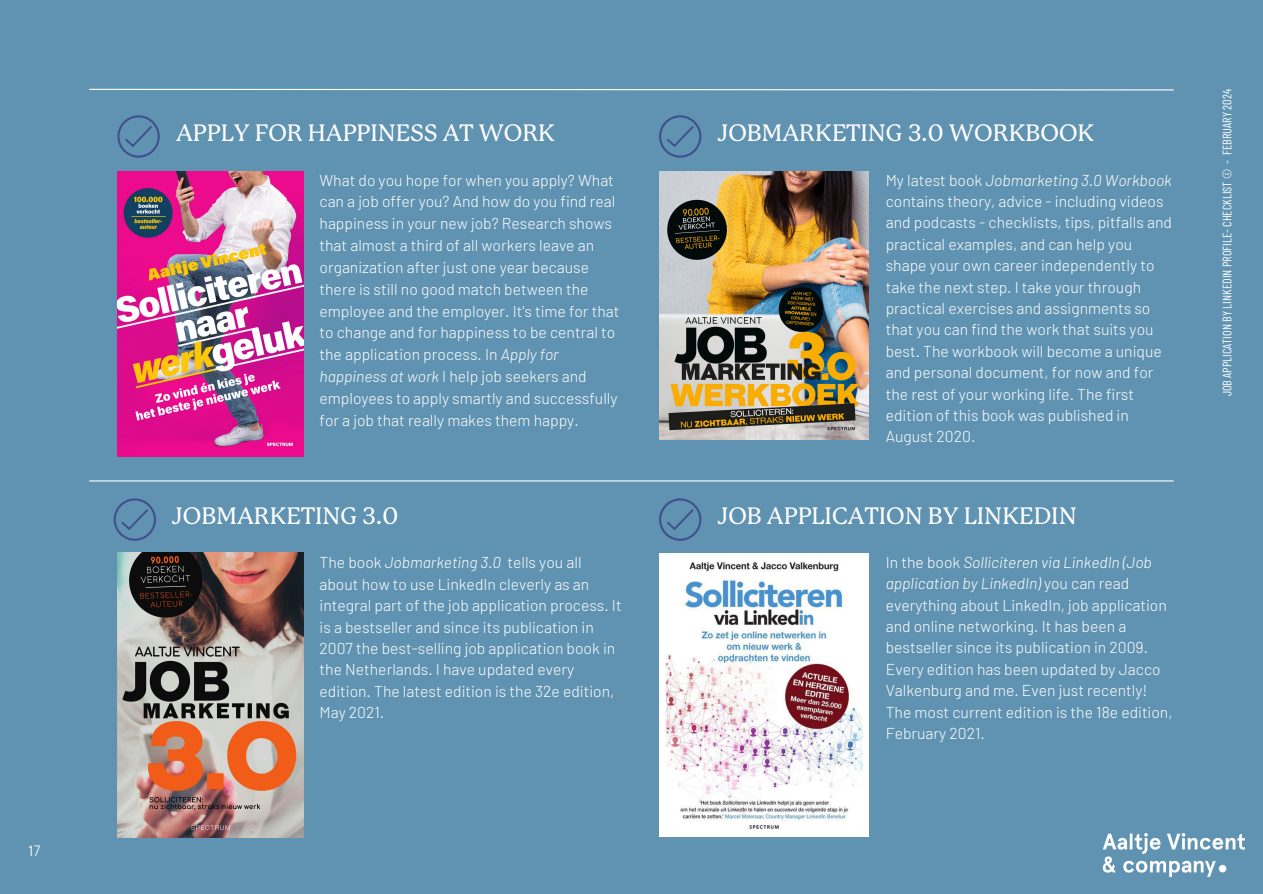
<style>
.page{position:relative;width:1263px;height:894px;background:#fff}
.page>*{position:absolute;margin:0;border:0;box-sizing:border-box;transform-origin:0 0}
.t1{font:500 23.25px "P22 Mackinac";color:#fff}
.t2{font:300 15.75px/21.3px "Barlow";color:#fff}
.t3{font:300 15px "Apercu";color:#fff}
.t4{font:12.3px "Barlow Condensed";color:#fff}
.s1{font-style:italic}
</style>
<div class="page">
<div style="left:0;top:0;width:1263px;height:893px;background:#6093b1"></div>
<svg style="left:89px;top:88px;width:1085px;height:3px"></svg>
<hr style="left:89px;top:480px;width:1085px;height:1px;background:#fff">
<svg style="left:117px;top:115px;width:43px;height:43px"></svg>
<svg style="left:659px;top:115px;width:42px;height:43px"></svg>
<svg style="left:659px;top:498px;width:42px;height:42px"></svg>
<svg style="left:114px;top:498px;width:42px;height:42px"></svg>
<img style="left:117px;top:171px;width:186px;height:285px">
<img style="left:659px;top:171px;width:209px;height:268px">
<img style="left:117px;top:552px;width:186px;height:285px">
<img style="left:659px;top:553px;width:209px;height:283px">
<img style="left:1102px;top:833px;width:143px;height:44px">
<p class="t3" style="left:28px;top:841px;width:14px">17</p>
<h1 class="t1" style="left:176px;top:122px;width:380px">APPLY FOR HAPPINESS AT WORK</h1>
<p class="t2" style="left:320px;top:168px;width:301px;line-height:21.9px">What do you hope for when you apply? What can a job offer you? And how do you find real happiness in your new job? Research shows that almost a third of all workers leave an organization after just one year because there is still no good match between the employee and the employer. It's time for that to change and for happiness to be central to the application process. In <span class="s1">Apply for happiness at work</span> I help job seekers and employees to apply smartly and successfully for a job that really makes them happy.</p>
<h1 class="t1" style="left:718px;top:122px;width:378px">JOBMARKETING 3.0 WORKBOOK</h1>
<p class="t2" style="left:886px;top:168px;width:288px">My latest book <span class="s1">Jobmarketing 3.0 Workbook </span>contains theory, advice - including videos and podcasts - checklists, tips, pitfalls and practical examples, and can help you shape your own career independently to take the next step. I take your through practical exercises and assignments so that you can find the work that suits you best. The workbook will become a unique and personal document, for now and for the rest of your working life. The first edition of this book was published in August 2020.</p>
<p class="t4" style="left:1219px;top:396px;width:308px;rotate:-90deg">JOB APPLICATION BY LINKEDIN PROFILE- CHECKLIST © - FEBRUARY 2024</p>
<h1 class="t1" style="left:172px;top:505px;width:228px">JOBMARKETING 3.0</h1>
<h1 class="t1" style="left:718px;top:505px;width:361px">JOB APPLICATION BY LINKEDIN</h1>
<p class="t2" style="left:320px;top:551px;width:304px">The book <span class="s1">Jobmarketing 3.0</span> tells you all about how to use LinkedIn cleverly as an integral part of the job application process. It is a bestseller and since its publication in 2007 the best-selling job application book in the Netherlands. I have updated every edition. The latest edition is the 32e edition, May 2021.</p>
<p class="t2" style="left:886px;top:550px;width:288px">In the book <span class="s1">Solliciteren via LinkedIn (Job application by LinkedIn)</span> you can read everything about LinkedIn, job application and online networking. It has been a bestseller since its publication in 2009.<br>Every edition has been updated by Jacco Valkenburg and me. Even just recently!<br>The most current edition is the 18e edition, February 2021.</p>
</div>
